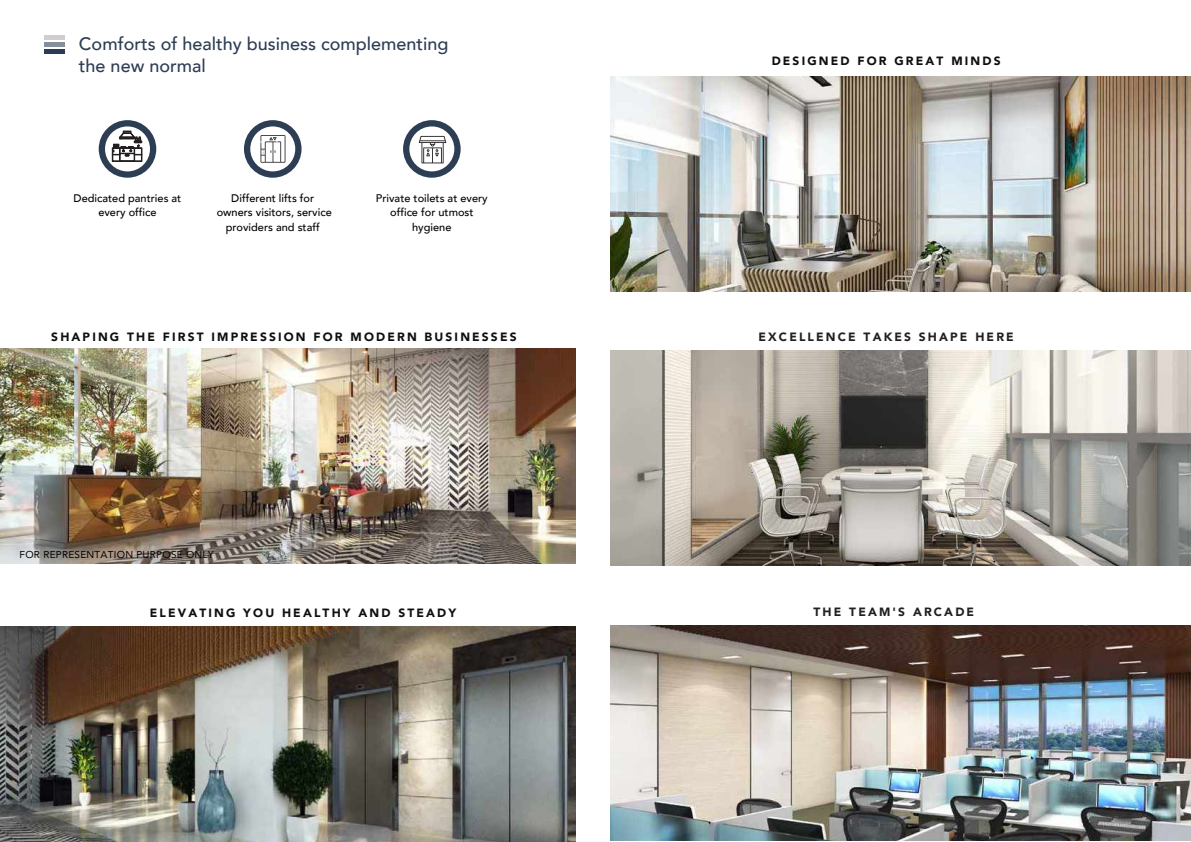
<style>
.page{position:relative;width:1191px;height:842px;background:#fff}
.page>*{position:absolute;margin:0;border:0;box-sizing:border-box;transform-origin:0 0}
.t1{font:500 18px/21.6px "Avenir";color:#2d3d54}
.t2{font:900 12px "Avenir";letter-spacing:.18em;color:#0e0f0f}
.t3{font:900 12px "Avenir";letter-spacing:.18em;color:#231f20}
.t4{font:500 11px/14.7px "Avenir";color:#010101;text-align:center}
.t5{font:10px "Avenir";letter-spacing:.025em;color:#010101}
</style>
<div class="page">
<img style="left:0;top:627px;width:575px;height:215px">
<img style="left:0;top:349px;width:575px;height:215px">
<img style="left:611px;top:77px;width:580px;height:215px">
<img style="left:611px;top:351px;width:580px;height:215px">
<img style="left:611px;top:626px;width:580px;height:215px">
<hr style="left:44px;top:50px;width:21px;height:4px;background:#2b3d54">
<div style="left:44px;top:42px;width:21px;height:5px;background:#83909c"></div>
<hr style="left:44px;top:35px;width:21px;height:4px;background:#cfcdd0">
<div style="left:99px;top:120px;width:57px;height:58px;background:#2c3d54;border-radius:50%"></div>
<div style="left:105px;top:126px;width:45px;height:45px;background:#fff;border-radius:50%"></div>
<svg style="left:111px;top:131px;width:32px;height:31px"></svg>
<div style="left:244px;top:120px;width:57px;height:58px;background:#2c3d54;border-radius:50%"></div>
<div style="left:250px;top:126px;width:45px;height:45px;background:#fff;border-radius:50%"></div>
<svg style="left:260px;top:135px;width:25px;height:28px"></svg>
<div style="left:403px;top:120px;width:57px;height:58px;background:#2c3d54;border-radius:50%"></div>
<div style="left:409px;top:126px;width:45px;height:45px;background:#fff;border-radius:50%"></div>
<svg style="left:419px;top:136px;width:27px;height:27px"></svg>
<h1 class="t1" style="left:79px;top:32px;width:371px">Comforts of healthy business complementing the new normal</h1>
<p class="t4" style="left:217px;top:190px;width:117px">Different lifts for owners visitors, service providers and staff</p>
<p class="t4" style="left:74px;top:190px;width:109px">Dedicated pantries at every office</p>
<p class="t4" style="left:376px;top:190px;width:113px">Private toilets at every office for utmost hygiene</p>
<p class="t2" style="left:51px;top:327px;width:467px">SHAPING THE FIRST IMPRESSION FOR MODERN BUSINESSES</p>
<p class="t5" style="left:20px;top:546px;width:196px">FOR REPRESENTATION PURPOSE ONLY</p>
<p class="t2" style="left:150px;top:602px;width:308px">ELEVATING YOU HEALTHY AND STEADY</p>
<p class="t2" style="left:771px;top:51px;width:230px">DESIGNED FOR GREAT MINDS</p>
<p class="t3" style="left:758px;top:327px;width:257px">EXCELLENCE TAKES SHAPE HERE</p>
<p class="t3" style="left:813px;top:601px;width:162px">THE TEAM'S ARCADE</p>
</div>
